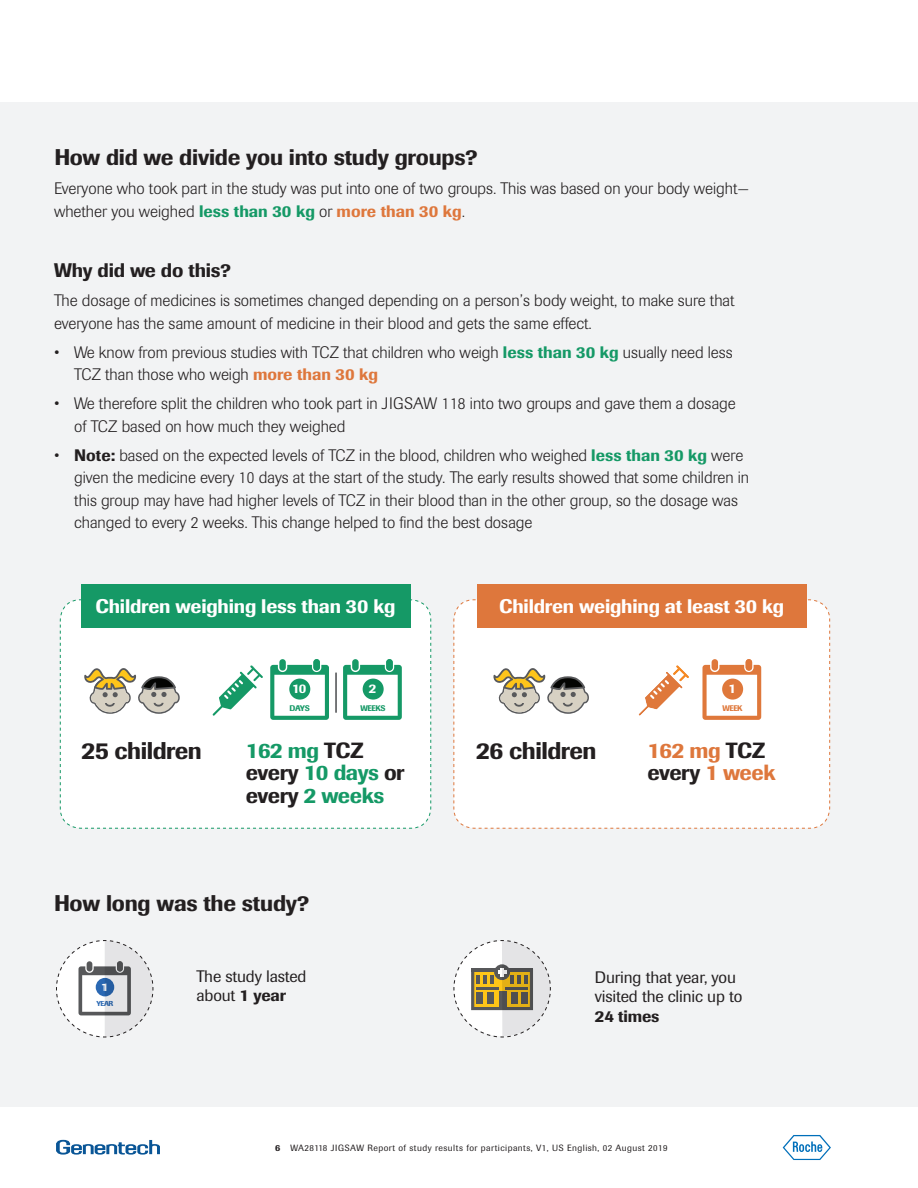
<style>
.page{position:relative;width:918px;height:1188px;background:#fff}
.page>*{position:absolute;margin:0;border:0;box-sizing:border-box;transform-origin:0 0}
.t1{font:500 24px "Imago";letter-spacing:-.02em;color:#231f20}
.t2{font:500 22.5px "Imago";letter-spacing:-.01em;color:#231f20}
.t3{font:500 21.75px/22.5px "Imago";letter-spacing:-.02em;color:#231f20}
.t4{font:500 21.75px/22.5px "Imago";letter-spacing:-.02em;color:#de773c}
.t5{font:500 21.75px "Imago";letter-spacing:-.02em;color:#159966}
.t6{font:500 19.5px "Imago";letter-spacing:-.01em;color:#fff}
.t7{font:500 19.5px "Imago";letter-spacing:-.01em;color:#231f20}
.t8{font:300 16.5px/22.5px "Imago";color:#231f20}
.t9{font:16.5px/19.5px "Imago";letter-spacing:-.01em;color:#231f20}
.t10{font:500 16.5px "Imago";letter-spacing:-.01em;color:#231f20}
.t11{font:500 12.9px "Imago";color:#fff}
.t12{font:500 11.4px "Imago";color:#fff}
.t13{font:9px "Imago";letter-spacing:.05em;color:#231f20}
.t14{font:500 8.1px "Imago";letter-spacing:-.05em;color:#159966}
.t15{font:500 8.1px "Imago";color:#df783b}
.t16{font:500 7.2px "Imago";color:#2a68b3}
.s1{font-weight:500;color:#159966}
.s2{font-weight:500;color:#de773c}
.s3{font-weight:500}
.s4{color:#231f20}
.s5{color:#159966}
</style>
<div class="page">
<div style="left:0;top:103px;width:918px;height:1004px;background:#f2f3f4"></div>
<svg style="left:56px;top:1140px;width:104px;height:15px"></svg>
<svg style="left:783px;top:1135px;width:48px;height:25px"></svg>
<div style="left:453px;top:599px;width:377px;height:230px;background:#fff"></div>
<div style="left:60px;top:599px;width:372px;height:230px;background:#fff"></div>
<svg style="left:84px;top:668px;width:96px;height:46px"></svg>
<svg style="left:213px;top:665px;width:50px;height:51px"></svg>
<div style="left:279px;top:659px;width:7px;height:12px;background:#159966;border-radius:3px"></div>
<div style="left:313px;top:659px;width:7px;height:12px;background:#159966;border-radius:3px"></div>
<svg style="left:270px;top:665px;width:59px;height:55px"></svg>
<div style="left:352px;top:659px;width:7px;height:12px;background:#159966;border-radius:3px"></div>
<div style="left:386px;top:659px;width:7px;height:12px;background:#159966;border-radius:3px"></div>
<svg style="left:343px;top:665px;width:59px;height:55px"></svg>
<div style="left:289px;top:679px;width:21px;height:21px;background:#159966;border-radius:50%"></div>
<div style="left:363px;top:679px;width:21px;height:21px;background:#159966;border-radius:50%"></div>
<hr style="left:335px;top:673px;width:2px;height:39px;background:#58595b">
<svg style="left:493px;top:668px;width:96px;height:46px"></svg>
<div style="left:712px;top:659px;width:6px;height:12px;background:#df783b;border-radius:3px"></div>
<div style="left:746px;top:659px;width:6px;height:12px;background:#df783b;border-radius:3px"></div>
<svg style="left:702px;top:665px;width:59px;height:55px"></svg>
<svg style="left:637px;top:664px;width:54px;height:53px"></svg>
<div style="left:722px;top:679px;width:21px;height:21px;background:#df783b;border-radius:50%"></div>
<svg style="left:453px;top:940px;width:98px;height:98px"></svg>
<svg style="left:56px;top:940px;width:98px;height:98px"></svg>
<div style="left:81px;top:585px;width:329px;height:43px;background:#159966"></div>
<div style="left:477px;top:585px;width:329px;height:43px;background:#de773c"></div>
<h2 class="t2" style="left:54px;top:143px;width:425px">How did we divide you into study groups?</h2>
<p class="t8" style="left:54px;top:178px;width:697px">Everyone who took part in the study was put into one of two groups. This was based on your body weight— whether you weighed <span class="s1">less than 30 kg</span> or <span class="s2">more than 30 kg</span>.</p>
<p class="t7" style="left:54px;top:258px;width:179px">Why did we do this?</p>
<p class="t8" style="left:54px;top:290px;width:682px">The dosage of medicines is sometimes changed depending on a person’s body weight, to make sure that everyone has the same amount of medicine in their blood and gets the same effect.</p>
<p class="t8" style="left:74px;top:341px;width:660px;text-indent:-20px">• We know from previous studies with TCZ that children who weigh <span class="s1">less than 30 kg</span> usually need less<br>TCZ than those who weigh <span class="s2">more than 30 kg</span></p>
<p class="t8" style="left:74px;top:393px;width:663px;text-indent:-20px">• We therefore split the children who took part in JIGSAW 118 into two groups and gave them a dosage of TCZ based on how much they weighed</p>
<p class="t8" style="left:74px;top:444px;width:676px;text-indent:-20px">• <span class="s3">Note:</span> based on the expected levels of TCZ in the blood, children who weighed <span class="s1">less than 30 kg</span> were given the medicine every 10 days at the start of the study. The early results showed that some children in this group may have had higher levels of TCZ in their blood than in the other group, so the dosage was changed to every 2 weeks. This change helped to find the best dosage</p>
<p class="t6" style="left:96px;top:593px;width:301px">Children weighing less than 30 kg</p>
<p class="t6" style="left:499px;top:593px;width:287px">Children weighing at least 30 kg</p>
<p class="t11" style="left:292px;top:681px;width:16px">10</p>
<p class="t14" style="left:290px;top:703px;width:46px">DAYSWEEKS</p>
<p class="t11" style="left:369px;top:681px;width:9px">2</p>
<p class="t14" style="left:361px;top:703px;width:27px">WEEKS</p>
<p class="t11" style="left:728px;top:681px;width:9px">1</p>
<p class="t15" style="left:722px;top:703px;width:22px">WEEK</p>
<h1 class="t1" style="left:81px;top:735px;width:122px">25 children</h1>
<h3 class="t5" style="left:246px;top:736px;width:119px">162 mg <span class="s4">TCZ</span></h3>
<h1 class="t1" style="left:476px;top:735px;width:122px">26 children</h1>
<h3 class="t3" style="left:246px;top:761px;width:160px">every <span class="s5">10 days</span> or every <span class="s5">2 weeks</span></h3>
<h3 class="t4" style="left:647px;top:739px;width:130px">162 mg <span class="s4">TCZ every</span> 1 week</h3>
<h2 class="t2" style="left:54px;top:888px;width:257px">How long was the study?</h2>
<p class="t12" style="left:101px;top:980px;width:8px">1</p>
<p class="t16" style="left:96px;top:999px;width:19px">YEAR</p>
<p class="t9" style="left:197px;top:967px;width:111px">The study lasted about <span class="s3">1 year</span></p>
<p class="t9" style="left:595px;top:967px;width:149px">During that year, you visited the clinic up to</p>
<p class="t10" style="left:595px;top:1005px;width:66px">24 times</p>
<p class="t13" style="left:275px;top:1143px;width:394px"><span class="s3">6</span> WA28118 JIGSAW Report of study results for participants, V1, US English, 02 August 2019</p>
</div>
